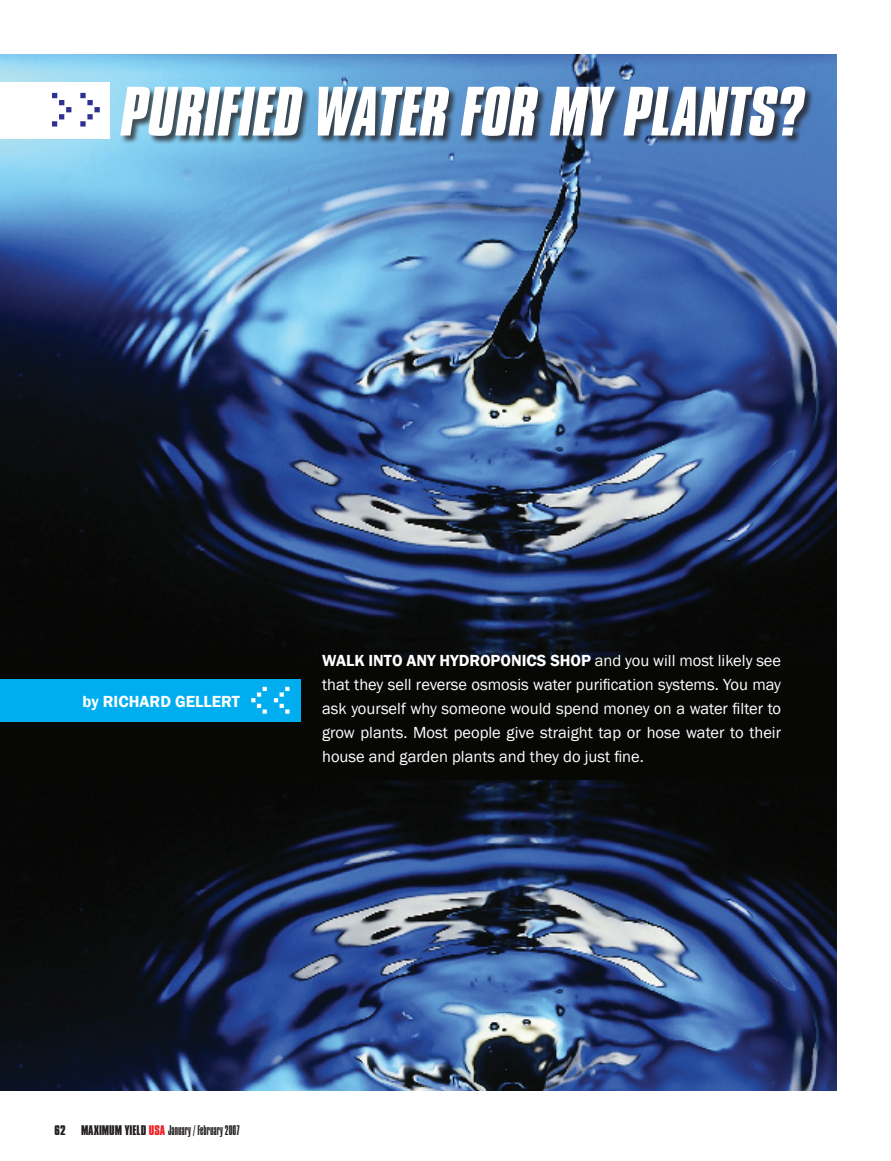
<style>
.page{position:relative;width:891px;height:1161px;background:#fff}
.page>*{position:absolute;margin:0;border:0;box-sizing:border-box;transform-origin:0 0}
.Mainbodycopy{font:italic 700 60px "Compacta BT";color:#fff}
.Mainbodycopy-2{font:16.5px/24px "Franklin Gothic";color:#fff;text-align:justify}
.Mainbodycopy-3{font:600 16.5px "Franklin Gothic";color:#fff}
.t1{font:300 12px "Compacta BT";color:#231f20}
.t2{font:700 12px "Compacta BT";color:#231f20}
.s1{font-weight:600}
.s2{font-weight:700}
.s3{font-weight:700;color:#ee1d23}
</style>
<div class="page">
<div style="left:0;top:650px;width:837px;height:134px;background:#070806"></div>
<img style="left:0;top:54px;width:837px;height:606px">
<div style="left:120px;top:87px;width:693px;height:58px;background:#231f20;opacity:.75"></div>
<div style="left:0;top:82px;width:109px;height:57px;background:#fff"></div>
<svg style="left:52px;top:93px;width:48px;height:34px"></svg>
<div style="left:0;top:679px;width:300px;height:43px;background:#00aeef"></div>
<svg style="left:274px;top:687px;width:15px;height:27px"></svg>
<svg style="left:251px;top:687px;width:16px;height:27px"></svg>
<img style="left:0;top:781px;width:837px;height:310px">
<p class="Mainbodycopy" style="left:122px;top:75px;width:685px">PURIFIED WATER FOR MY PLANTS?</p>
<p class="Mainbodycopy-3" style="left:83px;top:692px;width:159px">by RICHARD GELLERT</p>
<p class="Mainbodycopy-2" style="left:322px;top:649px;width:461px"><span class="s1">WALK INTO ANY HYDROPONICS SHOP</span> and you will most likely see that they sell reverse osmosis water purification systems. You may ask yourself why someone would spend money on a water filter to grow plants. Most people give straight tap or hose water to their house and garden plants and they do just fine.</p>
<p class="t2" style="left:55px;top:1123px;width:12px">62</p>
<p class="t1" style="left:81px;top:1123px;width:160px"><span class="s2">MAXIMUM YIELD</span> <span class="s3">USA</span> January / February 2007</p>
</div>
